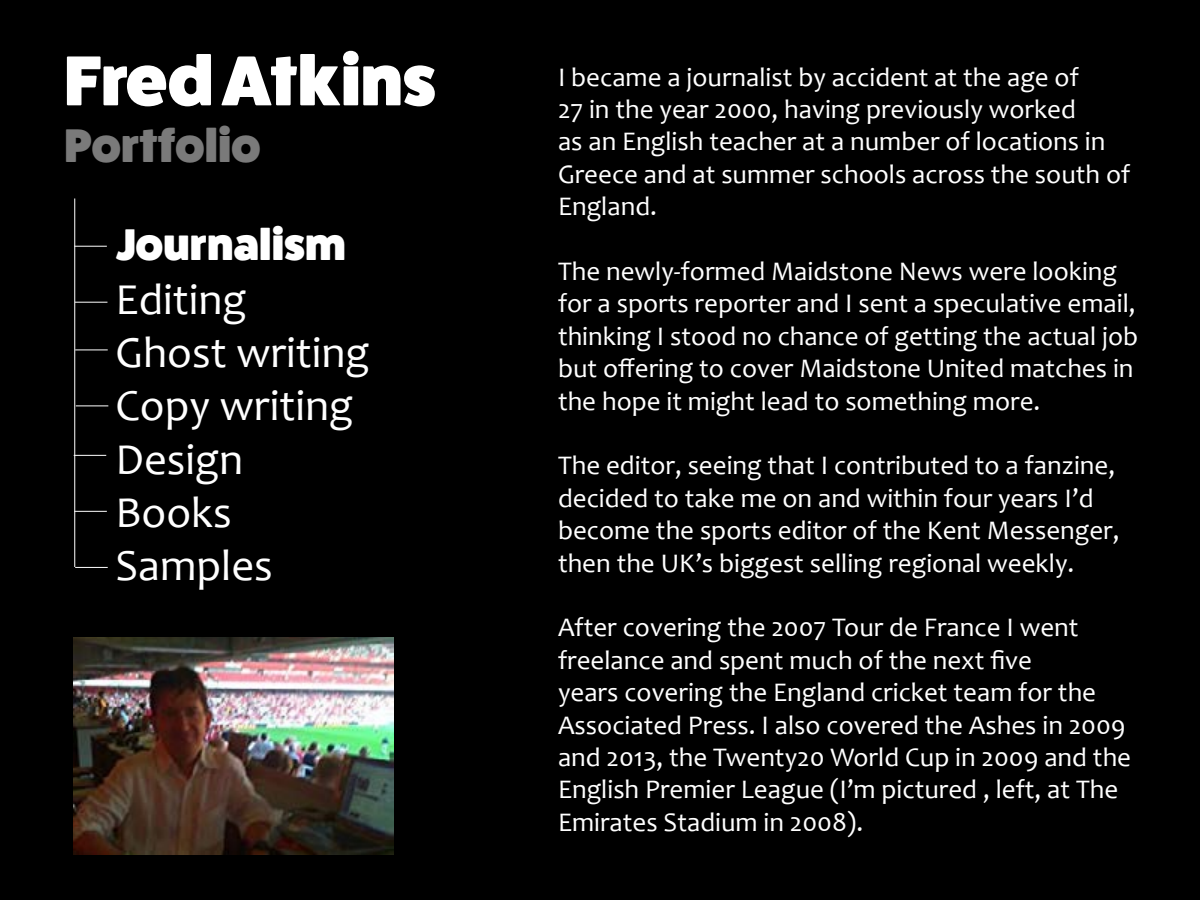
<style>
.page{position:relative;width:1200px;height:900px;background:#000}
.page>*{position:absolute;margin:0;border:0;box-sizing:border-box;transform-origin:0 0}
.t1{font:800 70.8px "Fat Frank";color:#fff}
.t2{font:800 47.4px "Fat Frank";color:#7a7a7a}
.t3{font:44.4px/53.4px "Candara";color:#fff}
.t4{font:800 44.4px "Fat Frank";color:#fff}
.t5{font:27px/32.4px "Candara";color:#fff}
</style>
<div class="page">
<hr style="left:74px;top:198px;width:1px;height:369px;background:#fff">
<hr style="left:74px;top:246px;width:33px;height:1px;background:#fff">
<hr style="left:75px;top:302px;width:32px;height:1px;background:#fff">
<hr style="left:75px;top:349px;width:33px;height:1px;background:#fff">
<hr style="left:76px;top:405px;width:32px;height:1px;background:#fff">
<hr style="left:74px;top:455px;width:32px;height:1px;background:#fff">
<hr style="left:74px;top:511px;width:33px;height:1px;background:#fff">
<img style="left:74px;top:638px;width:320px;height:217px">
<hr style="left:75px;top:567px;width:33px;height:1px;background:#fff">
<h1 class="t1" style="left:64px;top:41px;width:373px">Fred Atkins</h1>
<h2 class="t2" style="left:64px;top:119px;width:198px">Portfolio</h2>
<h3 class="t4" style="left:116px;top:220px;width:232px">Journalism</h3>
<h3 class="t3" style="left:116px;top:272px;width:256px">Editing<br>Ghost writing<br>Copy writing<br>Design<br>Books<br>Samples</h3>
<p class="t5" style="left:558px;top:60px;width:574px">I became a journalist by accident at the age of<br>27 in the year 2000, having previously worked<br>as an English teacher at a number of locations in Greece and at summer schools across the south of England.</p>
<p class="t5" style="left:558px;top:255px;width:582px">The newly-formed Maidstone News were looking for a sports reporter and I sent a speculative email, thinking I stood no chance of getting the actual job but offering to cover Maidstone United matches in the hope it might lead to something more.</p>
<p class="t5" style="left:558px;top:449px;width:563px">The editor, seeing that I contributed to a fanzine, decided to take me on and within four years I’d become the sports editor of the Kent Messenger, then the UK’s biggest selling regional weekly.</p>
<p class="t5" style="left:558px;top:611px;width:575px">After covering the 2007 Tour de France I went freelance and spent much of the next five<br>years covering the England cricket team for the Associated Press. I also covered the Ashes in 2009 and 2013, the Twenty20 World Cup in 2009 and the English Premier League (I’m pictured , left, at The Emirates Stadium in 2008).</p>
</div>
